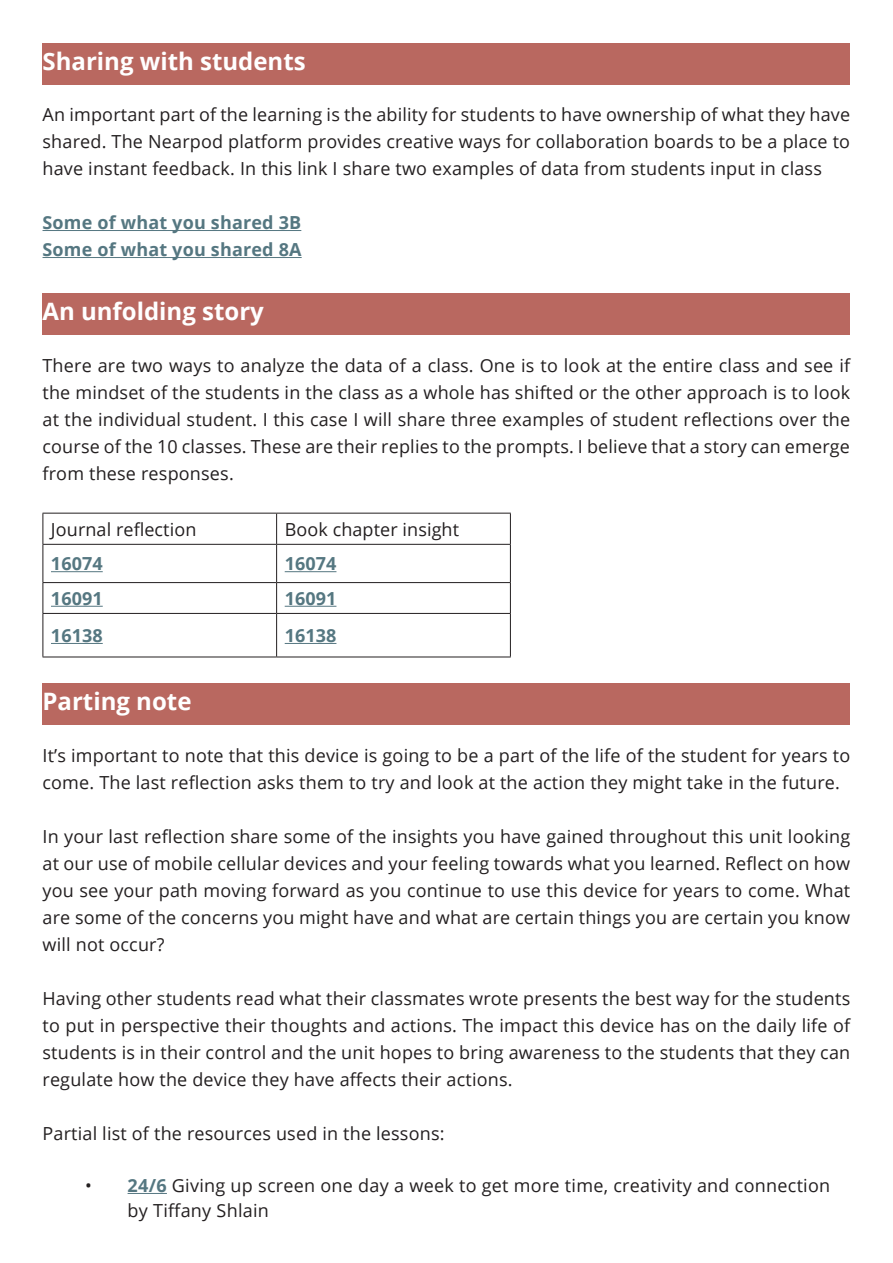
<style>
.page{position:relative;width:893px;height:1263px;background:#fff}
.page>*{position:absolute;margin:0;border:0;box-sizing:border-box;transform-origin:0 0}
.H2__Subheadig{font:700 24px "Open Sans";color:#fff}
.Bullet_points{font:18px/27px "Open Sans";letter-spacing:.01em;color:#231f20;text-align:justify}
.Reference_List{font:700 18px "Open Sans";letter-spacing:.01em;color:#557781}
.Reference_List-2{font:18px "Open Sans";letter-spacing:.005em;color:#231f20}
.s1{font-weight:700;color:#557781}
</style>
<div class="page">
<div style="left:43px;top:43px;width:807px;height:41px;background:#b96860"></div>
<hr style="left:43px;top:230px;width:258px;height:1px;background:#557781">
<hr style="left:43px;top:257px;width:259px;height:1px;background:#557781">
<div style="left:43px;top:294px;width:807px;height:41px;background:#b96860"></div>
<div style="left:43px;top:683px;width:807px;height:41px;background:#b96860"></div>
<hr style="left:128px;top:1193px;width:39px;height:1px;background:#557781">
<hr style="left:43px;top:513px;width:234px;height:1px;background:#231f20">
<hr style="left:277px;top:513px;width:234px;height:1px;background:#231f20">
<hr style="left:43px;top:544px;width:234px;height:1px;background:#231f20">
<hr style="left:277px;top:544px;width:234px;height:1px;background:#231f20">
<hr style="left:43px;top:582px;width:234px;height:1px;background:#231f20">
<hr style="left:277px;top:582px;width:234px;height:1px;background:#231f20">
<hr style="left:43px;top:613px;width:234px;height:1px;background:#231f20">
<hr style="left:277px;top:613px;width:234px;height:1px;background:#231f20">
<hr style="left:43px;top:657px;width:234px;height:1px;background:#231f20">
<hr style="left:277px;top:657px;width:234px;height:1px;background:#231f20">
<hr style="left:43px;top:513px;width:1px;height:31px;background:#231f20">
<hr style="left:43px;top:545px;width:1px;height:37px;background:#231f20">
<hr style="left:43px;top:583px;width:1px;height:30px;background:#231f20">
<hr style="left:43px;top:614px;width:1px;height:43px;background:#231f20">
<hr style="left:276px;top:513px;width:1px;height:31px;background:#231f20">
<hr style="left:510px;top:513px;width:1px;height:31px;background:#231f20">
<hr style="left:276px;top:545px;width:1px;height:37px;background:#231f20">
<hr style="left:510px;top:545px;width:1px;height:37px;background:#231f20">
<hr style="left:276px;top:583px;width:1px;height:30px;background:#231f20">
<hr style="left:510px;top:583px;width:1px;height:30px;background:#231f20">
<hr style="left:276px;top:614px;width:1px;height:43px;background:#231f20">
<hr style="left:510px;top:614px;width:1px;height:43px;background:#231f20">
<hr style="left:51px;top:571px;width:52px;height:1px;background:#557781">
<hr style="left:285px;top:571px;width:51px;height:1px;background:#557781">
<hr style="left:51px;top:606px;width:52px;height:1px;background:#557781">
<hr style="left:285px;top:606px;width:51px;height:1px;background:#557781">
<hr style="left:51px;top:643px;width:52px;height:1px;background:#557781">
<hr style="left:285px;top:643px;width:51px;height:1px;background:#557781">
<h2 class="H2__Subheadig" style="left:43px;top:44px;width:265px">Sharing with students</h2>
<p class="Bullet_points" style="left:43px;top:101px;width:809px">An important part of the learning is the ability for students to have ownership of what they have shared. The Nearpod platform provides creative ways for collaboration boards to be a place to have instant feedback. In this link I share two examples of data from students input in class</p>
<p class="Reference_List" style="left:43px;top:210px;width:260px">Some of what you shared 3B</p>
<p class="Reference_List" style="left:43px;top:237px;width:261px">Some of what you shared 8A</p>
<h2 class="H2__Subheadig" style="left:43px;top:295px;width:223px">An unfolding story</h2>
<p class="Bullet_points" style="left:43px;top:351px;width:809px">There are two ways to analyze the data of a class. One is to look at the entire class and see if the mindset of the students in the class as a whole has shifted or the other approach is to look at the individual student. I this case I will share three examples of student reflections over the course of the 10 classes. These are their replies to the prompts. I believe that a story can emerge from these responses.</p>
<p class="Reference_List-2" style="left:51px;top:517px;width:147px">Journal reflection</p>
<p class="Reference_List-2" style="left:285px;top:517px;width:176px">Book chapter insight</p>
<p class="Reference_List" style="left:51px;top:551px;width:53px">16074</p>
<p class="Reference_List" style="left:285px;top:551px;width:53px">16074</p>
<p class="Reference_List" style="left:51px;top:586px;width:53px">16091</p>
<p class="Reference_List" style="left:285px;top:586px;width:53px">16091</p>
<p class="Reference_List" style="left:51px;top:623px;width:53px">16138</p>
<p class="Reference_List" style="left:285px;top:623px;width:53px">16138</p>
<h2 class="H2__Subheadig" style="left:43px;top:685px;width:150px">Parting note</h2>
<p class="Bullet_points" style="left:43px;top:741px;width:809px">It’s important to note that this device is going to be a part of the life of the student for years to come. The last reflection asks them to try and look at the action they might take in the future.</p>
<p class="Bullet_points" style="left:43px;top:822px;width:809px">In your last reflection share some of the insights you have gained throughout this unit looking at our use of mobile cellular devices and your feeling towards what you learned. Reflect on how you see your path moving forward as you continue to use this device for years to come. What are some of the concerns you might have and what are certain things you are certain you know will not occur?</p>
<p class="Bullet_points" style="left:43px;top:984px;width:809px">Having other students read what their classmates wrote presents the best way for the students to put in perspective their thoughts and actions. The impact this device has on the daily life of students is in their control and the unit hopes to bring awareness to the students that they can regulate how the device they have affects their actions.</p>
<p class="Bullet_points" style="left:43px;top:1119px;width:403px">Partial list of the resources used in the lessons:</p>
<p class="Bullet_points" style="left:128px;top:1173px;width:704px;line-height:24.8px;text-indent:-43px">• <span class="s1">24/6</span> Giving up screen one day a week to get more time, creativity and connection by Tiffany Shlain</p>
</div>
